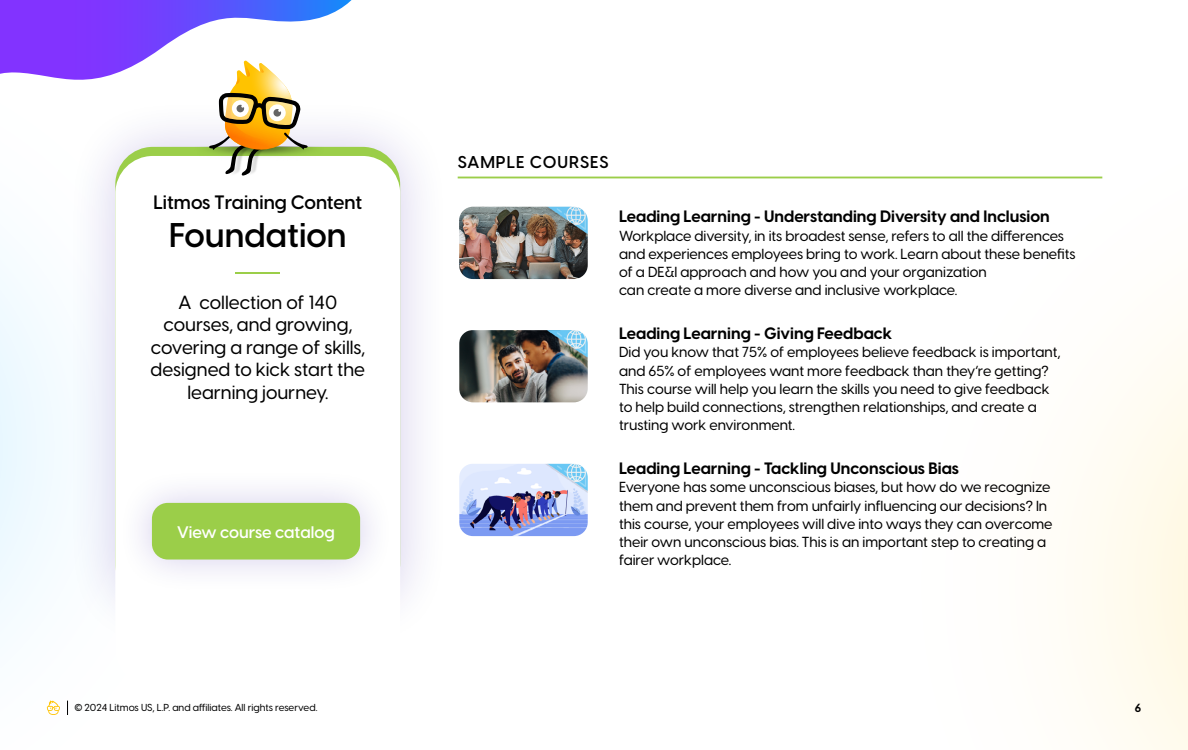
<style>
.page{position:relative;width:1188px;height:750px;background:#fff}
.page>*{position:absolute;margin:0;border:0;box-sizing:border-box;transform-origin:0 0}
.t1{font:600 33.75px "Visby CF";color:#000}
.t2{font:600 20.62px "Visby CF";color:#9bce49;scale:6.91 1}
.t3{font:600 19.12px "Visby CF";color:#000}
.t4{font:500 18.75px/22.5px "Visby CF";color:#000;text-align:center}
.t5{font:600 16.88px "Visby CF";letter-spacing:.06em;color:#000}
.t6{font:600 16.5px "Visby CF";color:#fff}
.t7{font:700 16.25px "Visby CF";color:#000}
.t8{font:500 14.38px/18.1px "Visby CF";color:#000}
.t9{font:700 11.62px "Visby CF";color:#000}
.t10{font:500 10px "Visby CF";color:#000}
</style>
<div class="page">
<svg style="left:0;top:268px;width:68px;height:440px"></svg>
<svg style="left:895px;top:176px;width:293px;height:573px"></svg>
<svg style="left:47px;top:701px;width:13px;height:14px"></svg>
<svg style="left:67px;top:701px;width:1px;height:14px"></svg>
<svg style="left:0;top:0;width:352px;height:80px"></svg>
<div style="left:65px;top:97px;width:386px;height:555px;background:#26009e;opacity:.2"></div>
<div style="left:115px;top:156px;width:285px;height:531px;background:#fff;border-radius:37px"></div>
<div style="left:117px;top:468px;width:278px;height:127px;background:#26009e;opacity:.2"></div>
<div style="left:152px;top:503px;width:208px;height:57px;background:#9bce49;border-radius:16px"></div>
<img style="left:178px;top:147px;width:175px;height:9px">
<svg style="left:209px;top:61px;width:99px;height:115px"></svg>
<hr style="left:458px;top:177px;width:644px;height:1px;background:#9bce49">
<img style="left:459px;top:207px;width:128px;height:72px">
<img style="left:459px;top:330px;width:128px;height:72px">
<img style="left:459px;top:464px;width:128px;height:72px">
<h3 class="t3" style="left:153px;top:188px;width:210px">Litmos Training Content</h3>
<h1 class="t1" style="left:169px;top:209px;width:179px">Foundation</h1>
<h2 class="t2" style="left:229px;top:256px;width:10px">-</h2>
<h3 class="t4" style="left:151px;top:289px;width:216px">A collection of 140 courses, and growing, covering a range of skills, designed to kick start the learning journey.</h3>
<p class="t6" style="left:177px;top:519px;width:159px">View course catalog</p>
<p class="t5" style="left:458px;top:149px;width:152px">SAMPLE COURSES</p>
<p class="t7" style="left:619px;top:204px;width:432px">Leading Learning - Understanding Diversity and Inclusion</p>
<p class="t8" style="left:619px;top:225px;width:458px">Workplace diversity, in its broadest sense, refers to all the differences and experiences employees bring to work. Learn about these benefits of a DE&amp;I approach and how you and your organization<br>can create a more diverse and inclusive workplace.</p>
<p class="t7" style="left:619px;top:321px;width:275px">Leading Learning - Giving Feedback</p>
<p class="t8" style="left:619px;top:342px;width:443px">Did you know that 75% of employees believe feedback is important, and 65% of employees want more feedback than they’re getting?<br>This course will help you learn the skills you need to give feedback to help build connections, strengthen relationships, and create a trusting work environment.</p>
<p class="t7" style="left:619px;top:456px;width:341px">Leading Learning - Tackling Unconscious Bias</p>
<p class="t8" style="left:619px;top:477px;width:435px">Everyone has some unconscious biases, but how do we recognize them and prevent them from unfairly influencing our decisions? In this course, your employees will dive into ways they can overcome their own unconscious bias. This is an important step to creating a fairer workplace.</p>
<p class="t10" style="left:74px;top:700px;width:244px">© 2024 Litmos US, L.P. and affiliates. All rights reserved.</p>
<p class="t9" style="left:1134px;top:699px;width:8px">6</p>
</div>
